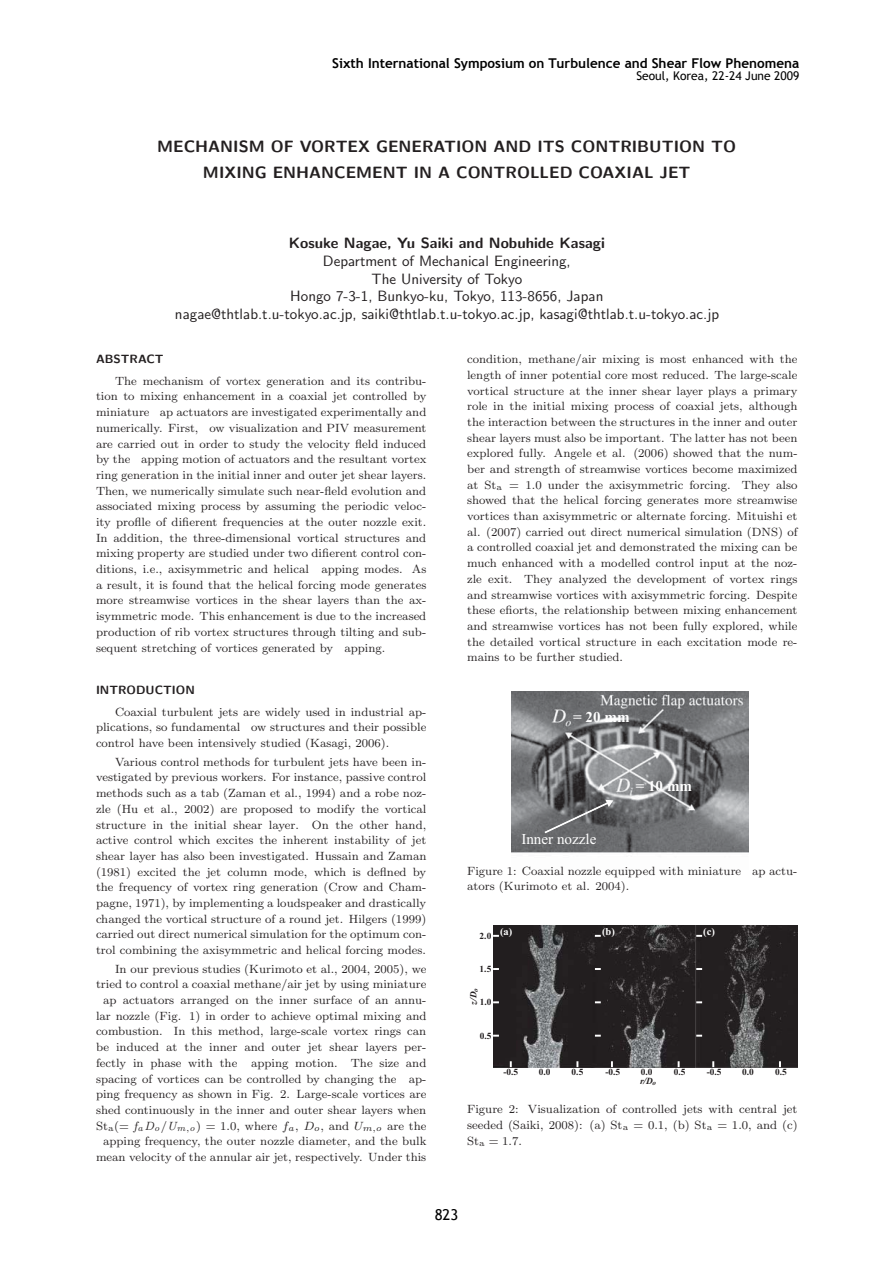
<style>
.page{position:relative;width:893px;height:1263px;background:#fff}
.page>*{position:absolute;margin:0;border:0;box-sizing:border-box;transform-origin:0 0}
.t1{font:16.35px/25.3px "CMSSBX10";color:#231f20;text-align:center}
.t2{font:15.15px "Times New Roman";color:#fff}
.t3{font:700 15.15px "Times New Roman";color:#fff}
.t4{font:15px/17.9px "CMSS10";color:#231f20;text-align:center}
.t5{font:15px "CMSSBX10";color:#231f20}
.t6{font:15px "Trebuchet MS";color:#000}
.t7{font:700 13.5px "Trebuchet MS";color:#000}
.t8{font:12px/15.8px "CMR8";color:#231f20;text-align:justify}
.t9{font:12px "Trebuchet MS";color:#000}
.t10{font:12px "CMSSBX10";color:#231f20}
.t11{font:700 10.5px "Times New Roman";color:#fff}
.t12{font:700 9.3px "Times New Roman";color:#231f20}
.t13{font:italic 700 9.3px "Times New Roman";color:#231f20}
.s1{font-family:"CMTI8"}
.s2{font-family:"CMMI8"}
</style>
<div class="page">
<img style="left:511px;top:691px;width:238px;height:162px">
<svg style="left:543px;top:800px;width:70px;height:35px"></svg>
<img style="left:493px;top:925px;width:304px;height:143px">
<svg style="left:493px;top:1001px;width:6px;height:2px"></svg>
<svg style="left:493px;top:935px;width:6px;height:2px"></svg>
<svg style="left:493px;top:1035px;width:6px;height:2px"></svg>
<svg style="left:493px;top:968px;width:6px;height:2px"></svg>
<svg style="left:576px;top:1061px;width:2px;height:6px"></svg>
<svg style="left:510px;top:1061px;width:2px;height:6px"></svg>
<svg style="left:611px;top:1061px;width:2px;height:6px"></svg>
<svg style="left:779px;top:1061px;width:2px;height:6px"></svg>
<svg style="left:712px;top:1061px;width:2px;height:6px"></svg>
<svg style="left:595px;top:1001px;width:6px;height:2px"></svg>
<svg style="left:595px;top:935px;width:6px;height:2px"></svg>
<svg style="left:595px;top:1035px;width:6px;height:2px"></svg>
<svg style="left:595px;top:968px;width:6px;height:2px"></svg>
<svg style="left:696px;top:1001px;width:6px;height:2px"></svg>
<svg style="left:696px;top:935px;width:6px;height:2px"></svg>
<svg style="left:696px;top:1035px;width:6px;height:2px"></svg>
<svg style="left:696px;top:968px;width:6px;height:2px"></svg>
<p class="t7" style="left:332px;top:54px;width:469px">Sixth International Symposium on Turbulence and Shear Flow Phenomena</p>
<p class="t9" style="left:636px;top:68px;width:165px">Seoul, Korea, 22-24 June 2009</p>
<h1 class="t1" style="left:157px;top:136px;width:580px">MECHANISM OF VORTEX GENERATION AND ITS CONTRIBUTION TO<br>MIXING ENHANCEMENT IN A CONTROLLED COAXIAL JET</h1>
<p class="t5" style="left:289px;top:237px;width:317px">Kosuke Nagae, Yu Saiki and Nobuhide Kasagi</p>
<p class="t4" style="left:175px;top:253px;width:546px">Department of Mechanical Engineering,<br>The University of Tokyo<br>Hongo 7-3-1, Bunkyo-ku, Tokyo, 113-8656, Japan<br>nagae@thtlab.t.u-tokyo.ac.jp, saiki@thtlab.t.u-tokyo.ac.jp, kasagi@thtlab.t.u-tokyo.ac.jp</p>
<p class="t10" style="left:96px;top:355px;width:69px">ABSTRACT</p>
<p class="t8" style="left:96px;top:374px;width:332px;text-indent:19px">The mechanism of vortex generation and its contribu&shy;tion to mixing enhancement in a coaxial jet controlled by miniature ap actuators are investigated experimentally and numerically. First, ow visualization and PIV measurement are carried out in order to study the velocity fleld induced by the apping motion of actuators and the resultant vortex ring generation in the initial inner and outer jet shear layers.<br>Then, we numerically simulate such near-fleld evolution and associated mixing process by assuming the periodic veloc&shy;ity proflle of difierent frequencies at the outer nozzle exit.<br>In addition, the three-dimensional vortical structures and mixing property are studied under two difierent control con&shy;ditions, i.e., axisymmetric and helical apping modes. As a result, it is found that the helical forcing mode generates more streamwise vortices in the shear layers than the ax&shy;isymmetric mode. This enhancement is due to the increased production of rib vortex structures through tilting and sub&shy;sequent stretching of vortices generated by apping.</p>
<p class="t10" style="left:96px;top:686px;width:100px">INTRODUCTION</p>
<p class="t8" style="left:96px;top:705px;width:332px;text-indent:19px">Coaxial turbulent jets are widely used in industrial ap&shy;plications, so fundamental ow structures and their possible control have been intensively studied (Kasagi, 2006).</p>
<p class="t8" style="left:96px;top:755px;width:332px;text-indent:19px">Various control methods for turbulent jets have been in&shy;vestigated by previous workers. For instance, passive control methods such as a tab (Zaman et al., 1994) and a robe noz&shy;zle (Hu et al., 2002) are proposed to modify the vortical structure in the initial shear layer. On the other hand, active control which excites the inherent instability of jet shear layer has also been investigated. Hussain and Zaman (1981) excited the jet column mode, which is deflned by the frequency of vortex ring generation (Crow and Cham&shy;pagne, 1971), by implementing a loudspeaker and drastically changed the vortical structure of a round jet. Hilgers (1999) carried out direct numerical simulation for the optimum con&shy;trol combining the axisymmetric and helical forcing modes.</p>
<p class="t8" style="left:96px;top:962px;width:332px;text-align:right">In our previous studies (Kurimoto et al., 2004, 2005), we tried to control a coaxial methane/air jet by using miniature ap actuators arranged on the inner surface of an annu&shy;lar nozzle (Fig. 1) in order to achieve optimal mixing and combustion. In this method, large-scale vortex rings can be induced at the inner and outer jet shear layers per&shy;fectly in phase with the apping motion. The size and spacing of vortices can be controlled by changing the ap&shy;ping frequency as shown in Fig. 2. Large-scale vortices are shed continuously in the inner and outer shear layers when St<sub>a</sub>(= <span class="s1">f</span><sub>a</sub> <span class="s1">D</span><sub>o</sub><span class="s2">/</span><span class="s1">U</span><sub>m</sub><sub>,</sub><sub>o</sub>) = 1<span class="s2">.</span>0, where <span class="s2">f</span><sub>a</sub>, <span class="s2">D</span><sub>o</sub>, and <span class="s2">U</span><sub>m,o</sub> are the apping frequency, the outer nozzle diameter, and the bulk mean velocity of the annular air jet, respectively. Under this</p>
<p class="t8" style="left:467px;top:352px;width:332px">condition, methane/air mixing is most enhanced with the length of inner potential core most reduced. The large-scale vortical structure at the inner shear layer plays a primary role in the initial mixing process of coaxial jets, although the interaction between the structures in the inner and outer shear layers must also be important. The latter has not been explored fully. Angele et al. (2006) showed that the num&shy;ber and strength of streamwise vortices become maximized at St<sub>a</sub> = 1<span class="s2">.</span>0 under the axisymmetric forcing. They also showed that the helical forcing generates more streamwise vortices than axisymmetric or alternate forcing. Mituishi et al. (2007) carried out direct numerical simulation (DNS) of a controlled coaxial jet and demonstrated the mixing can be much enhanced with a modelled control input at the noz&shy;zle exit. They analyzed the development of vortex rings and streamwise vortices with axisymmetric forcing. Despite these efiorts, the relationship between mixing enhancement and streamwise vortices has not been fully explored, while the detailed vortical structure in each excitation mode re&shy;mains to be further studied.</p>
<p class="t3" style="left:573px;top:712px;width:58px">= 20 mm</p>
<p class="t2" style="left:521px;top:833px;width:77px">Inner nozzle</p>
<p class="t3" style="left:636px;top:781px;width:58px">= 10 mm</p>
<p class="t8" style="left:467px;top:864px;width:332px">Figure 1: Coaxial nozzle equipped with miniature ap actu&shy;ators (Kurimoto et al. 2004).</p>
<p class="t12" style="left:480px;top:933px;width:13px">2.0</p>
<p class="t12" style="left:480px;top:966px;width:13px">1.5</p>
<p class="t12" style="left:480px;top:999px;width:13px">1.0</p>
<p class="t12" style="left:480px;top:1032px;width:13px">0.5</p>
<p class="t12" style="left:503px;top:1069px;width:16px">-0.5</p>
<p class="t12" style="left:539px;top:1069px;width:13px">0.0</p>
<p class="t12" style="left:572px;top:1068px;width:13px">0.5</p>
<p class="t12" style="left:605px;top:1069px;width:16px">-0.5</p>
<p class="t12" style="left:641px;top:1069px;width:13px">0.0</p>
<p class="t12" style="left:674px;top:1068px;width:13px">0.5</p>
<p class="t12" style="left:707px;top:1069px;width:16px">-0.5</p>
<p class="t12" style="left:742px;top:1069px;width:13px">0.0</p>
<p class="t12" style="left:775px;top:1068px;width:13px">0.5</p>
<p class="t13" style="left:640px;top:1078px;width:18px">r/D<sub>o</sub></p>
<p class="t11" style="left:500px;top:929px;width:14px">(a)</p>
<p class="t11" style="left:602px;top:929px;width:14px">(b)</p>
<p class="t11" style="left:703px;top:928px;width:13px">(c)</p>
<p class="t13" style="left:471px;top:1005px;width:18px;rotate:-90deg">z/D<sub>o</sub></p>
<p class="t8" style="left:467px;top:1102px;width:332px">Figure 2: Visualization of controlled jets with central jet seeded (Saiki, 2008): (a) St<sub>a</sub> = 0<span class="s2">.</span>1, (b) St<sub>a</sub> = 1<span class="s2">.</span>0, and (c)<br>St<sub>a</sub> = 1<span class="s2">.</span>7.</p>
<p class="t6" style="left:435px;top:1206px;width:25px">823</p>
</div>
